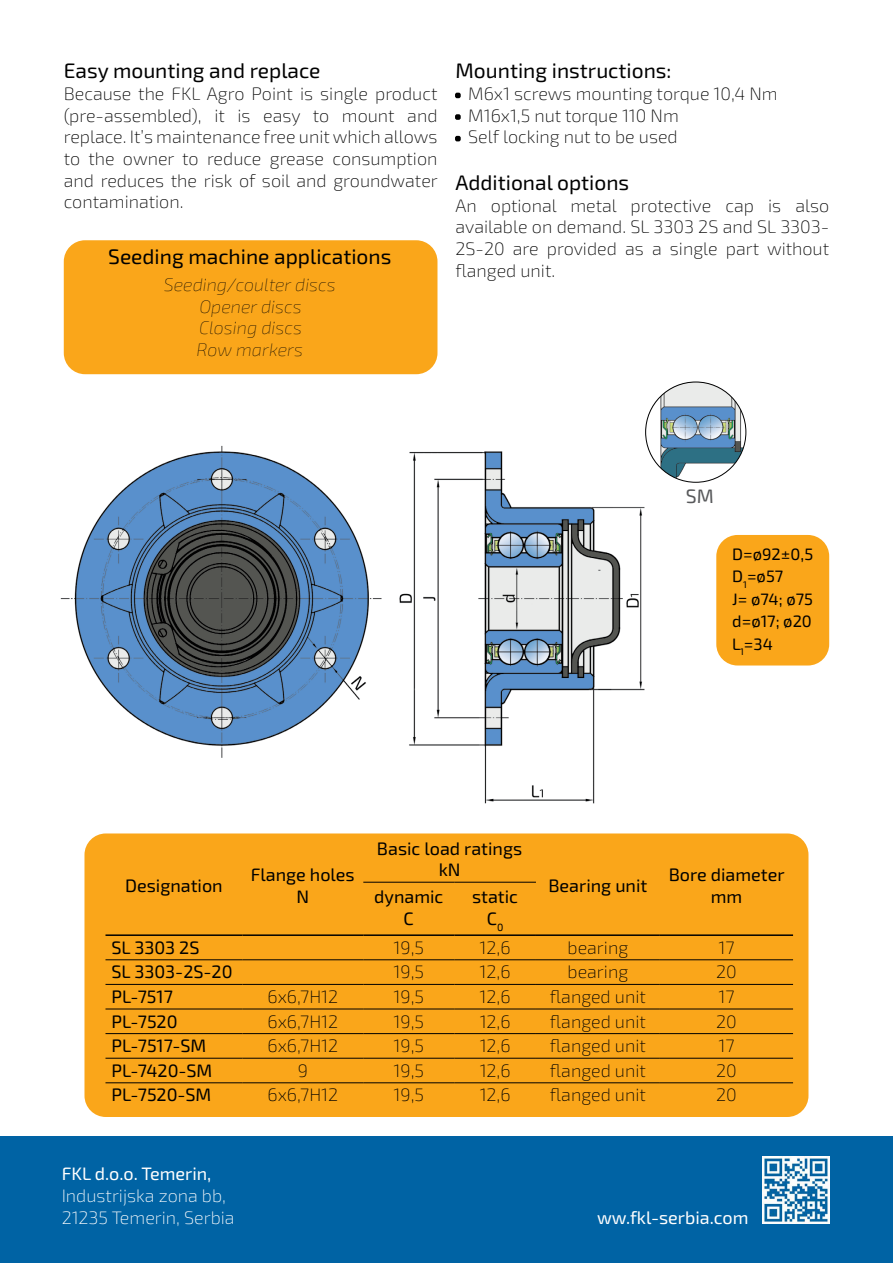
<style>
.page{position:relative;width:893px;height:1263px;background:#fff}
.page>*{position:absolute;margin:0;border:0;box-sizing:border-box;transform-origin:0 0}
.t1{font:21px "Exo 2.0";color:#000}
.t2{font:19.5px "Exo 2.0";color:#58595b}
.t3{font:200 18px/21.6px "Exo 2.0";color:#000;text-align:justify}
.t4{font:18px/21.6px "Exo 2.0";color:#000;text-align:center}
.t5{font:italic 100 18px/21.6px "Exo 2.0";color:#000;text-align:center}
.t6{font:200 18px/21.6px "Exo 2.0";color:#fff}
.t7{font:18px "Exo 2.0";color:#fff}
.t8{font:16.5px/22.5px "Exo 2.0";color:#000}
.s1{font-weight:900}
.s2{font-style:inherit}
</style>
<div class="page">
<div style="left:0;top:1136px;width:893px;height:127px;background:#0063a4"></div>
<div style="left:64px;top:240px;width:373px;height:134px;background:#faa61a;border-radius:21px"></div>
<div style="left:84px;top:833px;width:724px;height:284px;background:#faa61a;border-radius:21px"></div>
<hr style="left:363px;top:882px;width:91px;height:1px;background:#000">
<hr style="left:454px;top:882px;width:82px;height:1px;background:#000">
<hr style="left:105px;top:959px;width:137px;height:1px;background:#000">
<hr style="left:242px;top:959px;width:121px;height:1px;background:#000">
<hr style="left:536px;top:959px;width:124px;height:1px;background:#000">
<hr style="left:660px;top:959px;width:133px;height:1px;background:#000">
<hr style="left:105px;top:984px;width:137px;height:1px;background:#000">
<hr style="left:242px;top:984px;width:121px;height:1px;background:#000">
<hr style="left:536px;top:984px;width:124px;height:1px;background:#000">
<hr style="left:660px;top:984px;width:133px;height:1px;background:#000">
<hr style="left:363px;top:984px;width:91px;height:1px;background:#000">
<hr style="left:454px;top:984px;width:82px;height:1px;background:#000">
<hr style="left:105px;top:934px;width:137px;height:2px;background:#000">
<hr style="left:242px;top:934px;width:121px;height:2px;background:#000">
<hr style="left:536px;top:934px;width:124px;height:2px;background:#000">
<hr style="left:660px;top:934px;width:133px;height:2px;background:#000">
<hr style="left:363px;top:934px;width:91px;height:2px;background:#000">
<hr style="left:454px;top:934px;width:82px;height:2px;background:#000">
<hr style="left:105px;top:1009px;width:137px;height:1px;background:#000">
<hr style="left:242px;top:1009px;width:121px;height:1px;background:#000">
<hr style="left:363px;top:1009px;width:91px;height:1px;background:#000">
<hr style="left:454px;top:1009px;width:82px;height:1px;background:#000">
<hr style="left:536px;top:1009px;width:124px;height:1px;background:#000">
<hr style="left:660px;top:1009px;width:133px;height:1px;background:#000">
<hr style="left:363px;top:1033px;width:91px;height:1px;background:#000">
<hr style="left:454px;top:1033px;width:82px;height:1px;background:#000">
<hr style="left:363px;top:1058px;width:91px;height:1px;background:#000">
<hr style="left:454px;top:1058px;width:82px;height:1px;background:#000">
<hr style="left:105px;top:1033px;width:137px;height:1px;background:#000">
<hr style="left:242px;top:1033px;width:121px;height:1px;background:#000">
<hr style="left:536px;top:1033px;width:124px;height:1px;background:#000">
<hr style="left:660px;top:1033px;width:133px;height:1px;background:#000">
<hr style="left:105px;top:1058px;width:137px;height:1px;background:#000">
<hr style="left:242px;top:1058px;width:121px;height:1px;background:#000">
<hr style="left:536px;top:1058px;width:124px;height:1px;background:#000">
<hr style="left:660px;top:1058px;width:133px;height:1px;background:#000">
<hr style="left:363px;top:1082px;width:91px;height:1px;background:#000">
<hr style="left:454px;top:1082px;width:82px;height:1px;background:#000">
<hr style="left:105px;top:1082px;width:137px;height:1px;background:#000">
<hr style="left:242px;top:1082px;width:121px;height:1px;background:#000">
<hr style="left:536px;top:1082px;width:124px;height:1px;background:#000">
<hr style="left:660px;top:1082px;width:133px;height:1px;background:#000">
<hr style="left:363px;top:959px;width:91px;height:1px;background:#000">
<hr style="left:454px;top:959px;width:82px;height:1px;background:#000">
<div style="left:716px;top:535px;width:113px;height:130px;background:#faa61a;border-radius:21px"></div>
<img style="left:60px;top:444px;width:599px;height:360px">
<img style="left:646px;top:382px;width:100px;height:100px;border-radius:50px">
<img style="left:762px;top:1157px;width:67px;height:67px">
<p class="t1" style="left:64px;top:59px;width:258px">Easy mounting and replace</p>
<p class="t3" style="left:64px;top:83px;width:376px">Because the FKL Agro Point is single product (pre-assembled), it is easy to mount and replace. It’s maintenance free unit which allows to the owner to reduce grease consumption and reduces the risk of soil and groundwater contamination.</p>
<p class="t1" style="left:108px;top:244px;width:285px">Seeding machine applications</p>
<p class="t5" style="left:164px;top:274px;width:173px">Seeding/coulter discs<br>Opener discs<br>Closing discs<br>Row markers</p>
<p class="t1" style="left:455px;top:59px;width:218px">Mounting instructions:</p>
<p class="t3" style="left:455px;top:83px;width:324px;text-align:left"><span class="s1">·</span> M6x1 screws mounting torque 10,4 Nm <span class="s1">·</span> M16x1,5 nut torque 110 Nm<br><span class="s1">·</span> Self locking nut to be used</p>
<p class="t1" style="left:455px;top:170px;width:175px">Additional options</p>
<p class="t3" style="left:455px;top:195px;width:375px">An optional metal protective cap is also available on demand. SL 3303 2S and SL 3303- 2S-20 are provided as a single part without flanged unit.</p>
<p class="t2" style="left:686px;top:484px;width:29px">SM</p>
<p class="t8" style="left:732px;top:543px;width:82px">D=ø92±0,5<br>D<sub>1</sub>=ø<span class="s2">57<br>J=</span> ø<span class="s2">74;</span> ø<span class="s2">75 </span>d<span class="s2">=</span>ø<span class="s2">17;</span> ø<span class="s2">20<br></span>L<sub>1</sub>=34</p>
<p class="t4" style="left:125px;top:875px;width:99px">Designation</p>
<p class="t4" style="left:251px;top:864px;width:105px">Flange holes<br>N</p>
<p class="t4" style="left:377px;top:838px;width:147px">Basic load ratings kN</p>
<p class="t4" style="left:669px;top:864px;width:117px">Bore diameter</p>
<p class="t4" style="left:548px;top:875px;width:100px">Bearing unit</p>
<p class="t4" style="left:374px;top:886px;width:71px">dynamic</p>
<p class="t4" style="left:711px;top:886px;width:33px">mm</p>
<p class="t4" style="left:404px;top:908px;width:12px">C</p>
<p class="t4" style="left:472px;top:886px;width:48px">static<br>C<sub>0</sub></p>
<p class="t4" style="left:111px;top:937px;width:90px">SL 3303 2S</p>
<p class="t3" style="left:394px;top:937px;width:32px">19,5</p>
<p class="t3" style="left:480px;top:937px;width:32px">12,6</p>
<p class="t3" style="left:568px;top:937px;width:62px">bearing</p>
<p class="t3" style="left:718px;top:937px;width:18px">17</p>
<p class="t4" style="left:111px;top:962px;width:123px">SL 3303-2S-20</p>
<p class="t3" style="left:394px;top:962px;width:32px">19,5</p>
<p class="t3" style="left:480px;top:962px;width:32px">12,6</p>
<p class="t3" style="left:568px;top:962px;width:62px">bearing</p>
<p class="t3" style="left:716px;top:962px;width:22px">20</p>
<p class="t4" style="left:111px;top:986px;width:63px">PL-7517</p>
<p class="t3" style="left:267px;top:986px;width:72px">6x6,7H12</p>
<p class="t3" style="left:394px;top:986px;width:32px">19,5</p>
<p class="t3" style="left:480px;top:986px;width:32px">12,6</p>
<p class="t3" style="left:550px;top:986px;width:97px">flanged unit</p>
<p class="t3" style="left:718px;top:986px;width:18px">17</p>
<p class="t4" style="left:111px;top:1011px;width:68px">PL-7520</p>
<p class="t3" style="left:268px;top:1011px;width:72px">6x6,7H12</p>
<p class="t3" style="left:394px;top:1011px;width:32px">19,5</p>
<p class="t3" style="left:480px;top:1011px;width:32px">12,6</p>
<p class="t3" style="left:550px;top:1011px;width:97px">flanged unit</p>
<p class="t3" style="left:716px;top:1011px;width:22px">20</p>
<p class="t4" style="left:111px;top:1035px;width:96px">PL-7517-SM</p>
<p class="t3" style="left:268px;top:1035px;width:72px">6x6,7H12</p>
<p class="t3" style="left:394px;top:1035px;width:32px">19,5</p>
<p class="t3" style="left:480px;top:1035px;width:32px">12,6</p>
<p class="t3" style="left:550px;top:1035px;width:97px">flanged unit</p>
<p class="t3" style="left:718px;top:1035px;width:18px">17</p>
<p class="t4" style="left:112px;top:1060px;width:102px">PL-7420-SM</p>
<p class="t3" style="left:298px;top:1060px;width:12px">9</p>
<p class="t3" style="left:394px;top:1060px;width:32px">19,5</p>
<p class="t3" style="left:480px;top:1060px;width:32px">12,6</p>
<p class="t3" style="left:550px;top:1060px;width:97px">flanged unit</p>
<p class="t3" style="left:716px;top:1060px;width:22px">20</p>
<p class="t4" style="left:111px;top:1085px;width:101px">PL-7520-SM</p>
<p class="t3" style="left:268px;top:1085px;width:72px">6x6,7H12</p>
<p class="t3" style="left:394px;top:1085px;width:32px">19,5</p>
<p class="t3" style="left:480px;top:1085px;width:32px">12,6</p>
<p class="t3" style="left:550px;top:1085px;width:97px">flanged unit</p>
<p class="t3" style="left:716px;top:1085px;width:22px">20</p>
<p class="t7" style="left:62px;top:1163px;width:151px">FKL d.o.o. Temerin,</p>
<p class="t6" style="left:62px;top:1185px;width:174px">Industrijska zona bb,<br>21235 Temerin, Serbia</p>
<p class="t7" style="left:597px;top:1207px;width:153px">ww.fkl-serbia.com</p>
</div>
